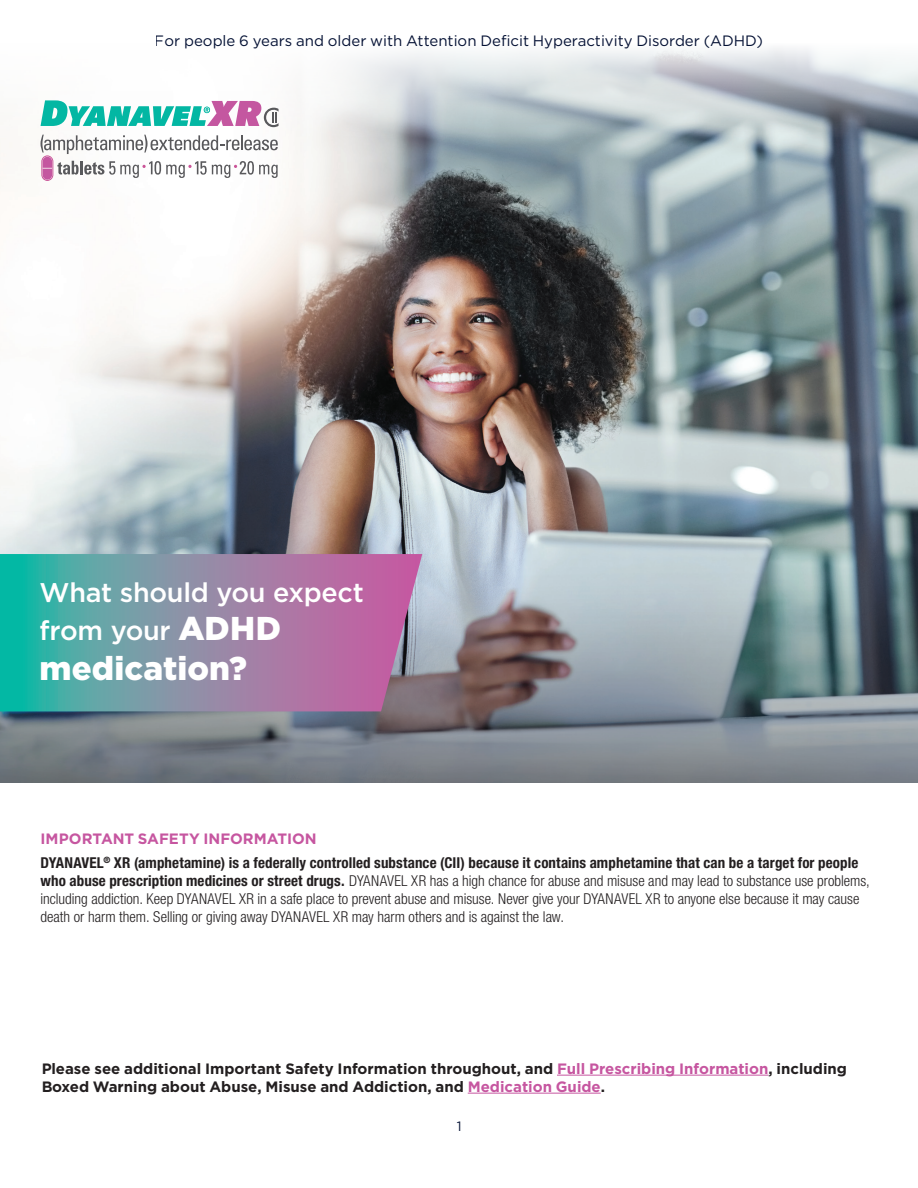
<style>
.page{position:relative;width:918px;height:1188px;background:#fff}
.page>*{position:absolute;margin:0;border:0;box-sizing:border-box;transform-origin:0 0}
.t1{font:900 33px "Gotham";letter-spacing:.005em;color:#fff}
.t2{font:500 27px/37.5px "Gotham";letter-spacing:-.01em;color:#fff}
.t3{font:300 condensed 15px/18px "Helvetica Neue LT Std";color:#231f20}
.t4{font:700 15px/18px "Gotham";color:#231f20}
.t5{font:15px "Gotham";color:#051235}
.t6{font:700 15px "Gotham";color:#c656a0}
.t7{font:13.5px "Gotham";color:#051235}
.s1{font-weight:900;font-size:33px}
.s2{font-weight:700}
.s3{color:#c656a0}
</style>
<div class="page">
<img style="left:0;top:180px;width:918px;height:603px">
<svg style="left:0;top:554px;width:422px;height:157px;background:#838ca4"></svg>
<svg style="left:0;top:48px;width:918px;height:132px"></svg>
<svg style="left:41px;top:100px;width:238px;height:27px"></svg>
<div style="left:42px;top:156px;width:11px;height:25px;border:1px solid #ca5498;border-radius:6px"></div>
<svg style="left:40px;top:135px;width:238px;height:45px"></svg>
<hr style="left:557px;top:1075px;width:211px;height:1px;background:#c656a0">
<hr style="left:468px;top:1093px;width:133px;height:1px;background:#c656a0">
<p class="t5" style="left:155px;top:31px;width:610px">For people 6 years and older with Attention Deficit Hyperactivity Disorder (ADHD)</p>
<h2 class="t2" style="left:40px;top:574px;width:326px">What should you expect from your <span class="s1">ADHD</span></h2>
<h1 class="t1" style="left:40px;top:646px;width:209px">medication?</h1>
<p class="t6" style="left:40px;top:828px;width:278px">IMPORTANT SAFETY INFORMATION</p>
<p class="t3" style="left:40px;top:853px;width:831px"><span class="s2">DYANAVEL</span><sup>®</sup> <span class="s2">XR (amphetamine) is a federally controlled substance (CII) because it contains amphetamine that can be a target for people who abuse prescription medicines or street drugs.</span> DYANAVEL XR has a high chance for abuse and misuse and may lead to substance use problems, including addiction. Keep DYANAVEL XR in a safe place to prevent abuse and misuse. Never give your DYANAVEL XR to anyone else because it may cause death or harm them. Selling or giving away DYANAVEL XR may harm others and is against the law.</p>
<p class="t4" style="left:41px;top:1059px;width:807px">Please see additional Important Safety Information throughout, and <span class="s3">Full Prescribing Information</span>, including<br>Boxed Warning about Abuse, Misuse and Addiction, and <span class="s3">Medication Guide</span>.</p>
<p class="t7" style="left:457px;top:1118px;width:6px">1</p>
</div>
